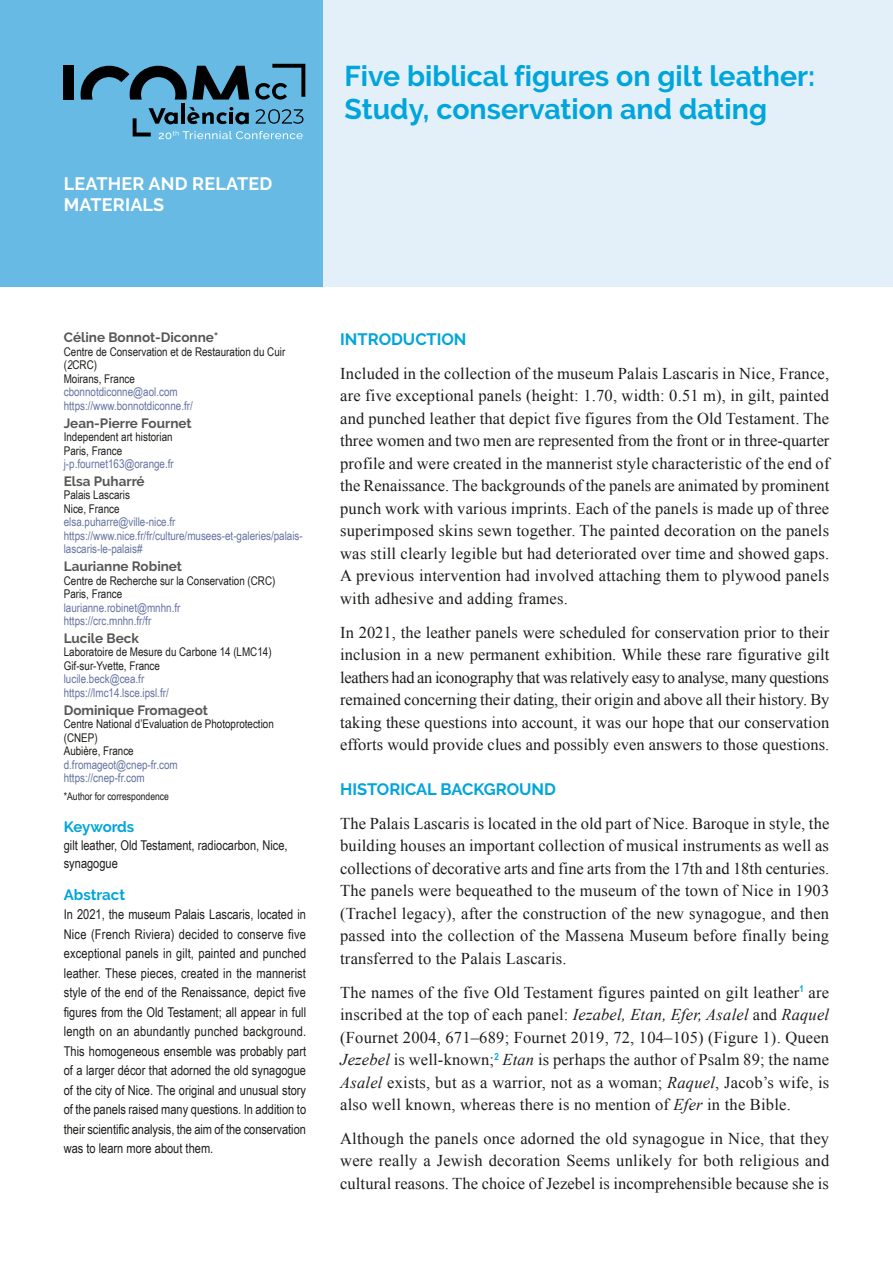
<style>
.page{position:relative;width:893px;height:1263px;background:#fff}
.page>*{position:absolute;margin:0;border:0;box-sizing:border-box;transform-origin:0 0}
.TIT-Principal{font:700 28.5px/33px "Raleway";color:#00a5dc}
.t1{font:700 18px/21px "Raleway";letter-spacing:.01em;color:#fff}
.Tex-Corpo{font:16.5px/22.5px "Times New Roman";letter-spacing:.01em;color:#1d1d1b;text-align:justify}
.Tit{font:700 16.5px "Raleway";color:#00a5dc}
.K-ABS-Tit{font:700 15px "Raleway";color:#00a5dc}
.Abstracts{font:13.5px/19.5px "Arial Narrow";letter-spacing:-.005em;color:#1d1d1b;text-align:justify}
.AU-Nome{font:700 13.5px "Raleway";color:#575756}
.Keywords{font:13.5px/18px "Arial Narrow";color:#1d1d1b}
.TIT-Principal-2{font:700 13.5px "Raleway";color:#575756}
.AU-Linhas{font:12px/13.5px "Arial Narrow";color:#1d1d1b}
.AU-URL{font:12px/13.5px "Arial Narrow";color:#6372a1}
.AU-Email{font:12px "Arial Narrow";color:#6372a1}
.AU-Corr{font:10.5px "Arial Narrow";color:#1d1d1b}
.s1{font-style:italic}
</style>
<div class="page">
<div style="left:323px;top:0;width:570px;height:287px;background:#e3f0fa"></div>
<div style="left:0;top:0;width:323px;height:287px;background:#66bae4"></div>
<div style="left:64px;top:65px;width:10px;height:35px;background:#000"></div>
<svg style="left:255px;top:64px;width:50px;height:36px"></svg>
<hr style="left:181px;top:104px;width:4px;height:20px;background:#000">
<svg style="left:81px;top:66px;width:168px;height:34px"></svg>
<svg style="left:133px;top:107px;width:170px;height:32px"></svg>
<p class="t1" style="left:64px;top:173px;width:210px">LEATHER AND RELATED<br>MATERIALS</p>
<p class="TIT-Principal" style="left:344px;top:60px;width:472px">Five biblical figures on gilt leather:<br>Study, conservation and dating</p>
<p class="TIT-Principal-2" style="left:64px;top:330px;width:156px">Céline Bonnot-Diconne*</p>
<p class="AU-Linhas" style="left:64px;top:344px;width:223px">Centre de Conservation et de Restauration du Cuir (<span class="s1">2</span>CRC)</p>
<p class="AU-Linhas" style="left:64px;top:371px;width:73px">Moirans, France</p>
<p class="AU-Email" style="left:64px;top:383px;width:115px">cbonnotdiconne@aol.com</p>
<p class="AU-URL" style="left:64px;top:398px;width:131px">https://www.bonnotdiconne.fr/</p>
<p class="AU-Nome" style="left:64px;top:415px;width:129px">Jean-Pierre Fournet</p>
<p class="AU-Linhas" style="left:64px;top:430px;width:110px">Independent art historian</p>
<p class="AU-Linhas" style="left:64px;top:443px;width:60px">Paris, France</p>
<p class="AU-Email" style="left:64px;top:455px;width:112px">j-p.fournet163@orange.fr</p>
<p class="AU-Nome" style="left:64px;top:473px;width:82px">Elsa Puharré</p>
<p class="AU-Linhas" style="left:64px;top:488px;width:68px">Palais Lascaris</p>
<p class="AU-Linhas" style="left:64px;top:501px;width:57px">Nice, France</p>
<p class="AU-Email" style="left:64px;top:513px;width:113px">elsa.puharre@ville-nice.fr</p>
<p class="AU-URL" style="left:64px;top:528px;width:240px">https://www.nice.fr/fr/culture/musees-et-galeries/palais&shy;lascaris-le-palais#</p>
<p class="AU-Nome" style="left:64px;top:559px;width:120px">Laurianne Robinet</p>
<p class="AU-Linhas" style="left:64px;top:573px;width:213px">Centre de Recherche sur la Conservation (CRC)</p>
<p class="AU-Linhas" style="left:64px;top:587px;width:60px">Paris, France</p>
<p class="AU-Email" style="left:64px;top:598px;width:118px">laurianne.robinet@mnhn.fr</p>
<p class="AU-URL" style="left:64px;top:614px;width:89px">https://crc.mnhn.fr/fr</p>
<p class="AU-Nome" style="left:64px;top:630px;width:77px">Lucile Beck</p>
<p class="AU-Linhas" style="left:64px;top:645px;width:209px">Laboratoire de Mesure du Carbone 14 (LMC14)</p>
<p class="AU-Linhas" style="left:64px;top:658px;width:98px">Gif-sur-Yvette, France</p>
<p class="AU-Email" style="left:64px;top:670px;width:82px">lucile.beck@cea.fr</p>
<p class="AU-URL" style="left:64px;top:685px;width:106px">https://lmc14.lsce.ipsl.fr/</p>
<p class="AU-Nome" style="left:64px;top:702px;width:146px">Dominique Fromageot</p>
<p class="AU-Linhas" style="left:64px;top:717px;width:212px">Centre National d’Evaluation de Photoprotection (CNEP)</p>
<p class="AU-Linhas" style="left:64px;top:744px;width:72px">Aubière, France</p>
<p class="AU-Email" style="left:64px;top:755px;width:115px">d.fromageot@cnep-fr.com</p>
<p class="AU-URL" style="left:64px;top:771px;width:82px">https://cnep-fr.com</p>
<p class="AU-Corr" style="left:64px;top:788px;width:107px">*Author for correspondence</p>
<p class="K-ABS-Tit" style="left:64px;top:818px;width:72px">Keywords</p>
<p class="Keywords" style="left:64px;top:835px;width:225px">gilt leather, Old Testament, radiocarbon, Nice, synagogue</p>
<p class="K-ABS-Tit" style="left:64px;top:886px;width:63px">Abstract</p>
<p class="Abstracts" style="left:64px;top:904px;width:244px">In 2021, the museum Palais Lascaris, located in Nice (French Riviera) decided to conserve five exceptional panels in gilt, painted and punched leather. These pieces, created in the mannerist style of the end of the Renaissance, depict five figures from the Old Testament; all appear in full length on an abundantly punched background.<br>This homogeneous ensemble was probably part of a larger décor that adorned the old synagogue of the city of Nice. The original and unusual story of the panels raised many questions. In addition to their scientific analysis, the aim of the conservation was to learn more about them.</p>
<p class="Tit" style="left:340px;top:330px;width:128px">INTRODUCTION</p>
<p class="Tex-Corpo" style="left:340px;top:362px;width:491px">Included in the collection of the museum Palais Lascaris in Nice, France, are five exceptional panels (height: 1.70, width: 0.51 m), in gilt, painted and punched leather that depict five figures from the Old Testament. The three women and two men are represented from the front or in three-quarter profile and were created in the mannerist style characteristic of the end of the Renaissance. The backgrounds of the panels are animated by prominent punch work with various imprints. Each of the panels is made up of three superimposed skins sewn together. The painted decoration on the panels was still clearly legible but had deteriorated over time and showed gaps.<br>A previous intervention had involved attaching them to plywood panels with adhesive and adding frames.</p>
<p class="Tex-Corpo" style="left:340px;top:621px;width:491px">In 2021, the leather panels were scheduled for conservation prior to their inclusion in a new permanent exhibition. While these rare figurative gilt leathers had an iconography that was relatively easy to analyse, many questions remained concerning their dating, their origin and above all their history. By taking these questions into account, it was our hope that our conservation efforts would provide clues and possibly even answers to those questions.</p>
<p class="Tit" style="left:340px;top:780px;width:217px">HISTORICAL BACKGROUND</p>
<p class="Tex-Corpo" style="left:340px;top:812px;width:491px">The Palais Lascaris is located in the old part of Nice. Baroque in style, the building houses an important collection of musical instruments as well as collections of decorative arts and fine arts from the 17th and 18th centuries.<br>The panels were bequeathed to the museum of the town of Nice in 1903 (Trachel legacy), after the construction of the new synagogue, and then passed into the collection of the Massena Museum before finally being transferred to the Palais Lascaris.</p>
<p class="Tex-Corpo" style="left:340px;top:981px;width:491px">The names of the five Old Testament figures painted on gilt leather<sup>1</sup> are inscribed at the top of each panel: <span class="s1">Iezabel, Etan, Efer, Asalel</span> and <span class="s1">Raquel </span>(Fournet 2004, 671–689; Fournet 2019, 72, 104–105) (Figure 1). Queen <span class="s1">Jezebel</span> is well-known;<sup>2</sup> <span class="s1">Etan</span> is perhaps the author of Psalm 89; the name <span class="s1">Asalel</span> exists, but as a warrior, not as a woman; <span class="s1">Raquel</span>, Jacob’s wife, is also well known, whereas there is no mention of <span class="s1">Efer</span> in the Bible.</p>
<p class="Tex-Corpo" style="left:340px;top:1127px;width:491px">Although the panels once adorned the old synagogue in Nice, that they were really a Jewish decoration Seems unlikely for both religious and cultural reasons. The choice of Jezebel is incomprehensible because she is</p>
</div>
